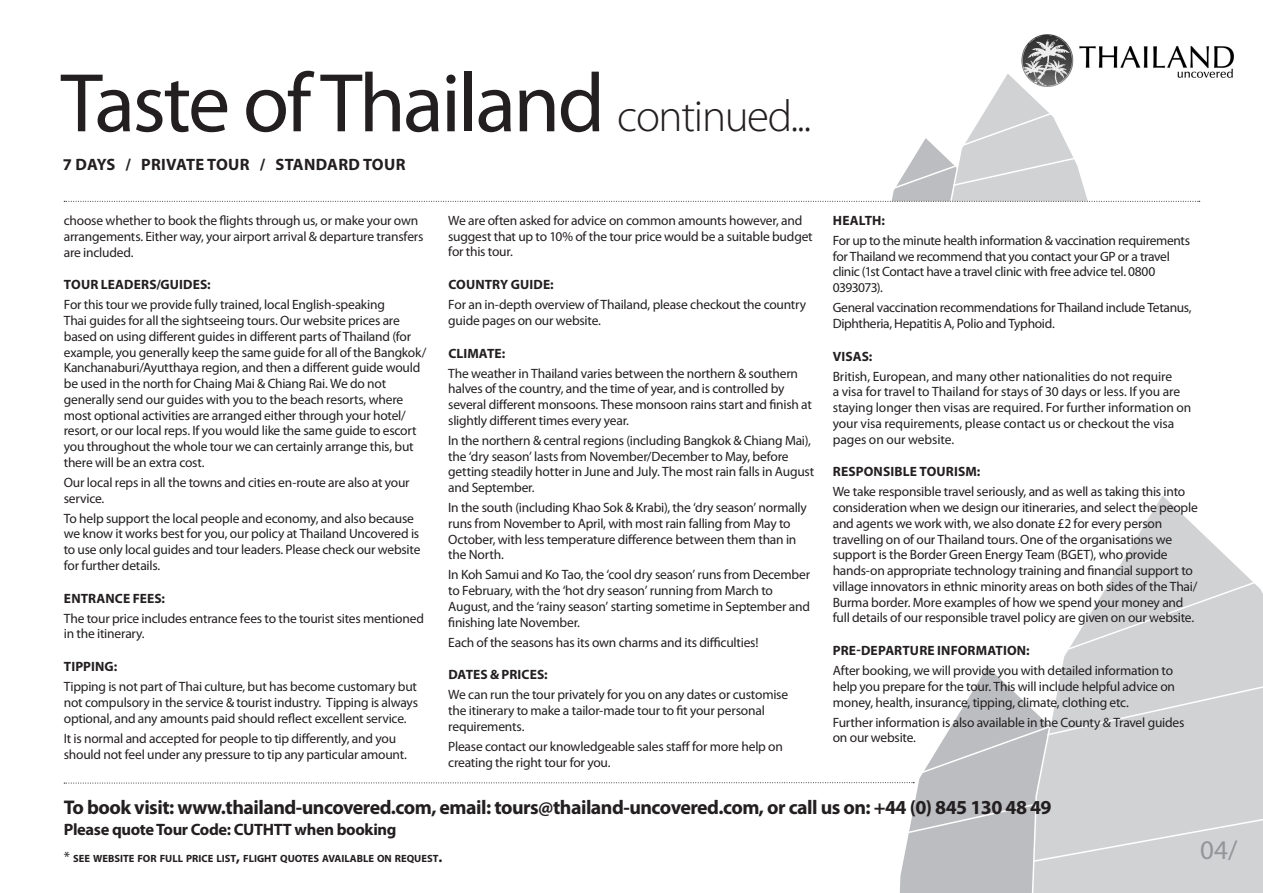
<style>
.page{position:relative;width:1263px;height:893px;background:#fff}
.page>*{position:absolute;margin:0;border:0;box-sizing:border-box;transform-origin:0 0}
.t1{font:84px "Myriad Pro";letter-spacing:-.03em;color:#231f20}
.t2{font:27px "Myriad Pro";color:#939598}
.t3{font:700 19.8px "Myriad Pro";letter-spacing:-.025em;color:#231f20}
.t4{font:700 16.5px "Myriad Pro";letter-spacing:-.02em;color:#231f20}
.t5{font:700 16.5px "Myriad Pro";letter-spacing:.02em;color:#231f20}
.t6{font:13.5px/15.8px "Myriad Pro";letter-spacing:-.015em;color:#231f20}
.t7{font:700 13.5px "Myriad Pro";letter-spacing:.01em;color:#231f20}
.t8{font:700 10.5px "Myriad Pro";color:#231f20}
.s1{font-weight:300;font-size:45px}
.s2{font-weight:400;font-size:15px}
.s3{font-size:15px}
</style>
<div class="page">
<img style="left:1022px;top:35px;width:211px;height:43px">
<svg style="left:900px;top:667px;width:128px;height:211px"></svg>
<div style="left:899px;top:878px;width:129px;height:15px;background:#bcbdc0"></div>
<svg style="left:1028px;top:496px;width:235px;height:397px"></svg>
<svg style="left:1066px;top:581px;width:190px;height:70px;background:#d7d8da"></svg>
<svg style="left:919px;top:674px;width:344px;height:101px"></svg>
<svg style="left:905px;top:790px;width:358px;height:73px;background:#cbccce"></svg>
<svg style="left:64px;top:782px;width:850px;height:2px"></svg>
<svg style="left:64px;top:70px;width:1136px;height:132px"></svg>
<h1 class="t1" style="left:61px;top:51px;width:752px">Taste of Thailand <span class="s1">continued...</span></h1>
<p class="t5" style="left:63px;top:154px;width:344px">7 DAYS / PRIVATE TOUR / STANDARD TOUR</p>
<p class="t6" style="left:64px;top:212px;width:361px">choose whether to book the flights through us, or make your own arrangements. Either way, your airport arrival &amp; departure transfers are included.</p>
<p class="t7" style="left:64px;top:276px;width:148px">TOUR LEADERS/GUIDES:</p>
<p class="t6" style="left:64px;top:297px;width:364px">For this tour we provide fully trained, local English-speaking<br>Thai guides for all the sightseeing tours. Our website prices are based on using different guides in different parts of Thailand (for example, you generally keep the same guide for all of the Bangkok/ Kanchanaburi/Ayutthaya region, and then a different guide would be used in the north for Chaing Mai &amp; Chiang Rai. We do not generally send our guides with you to the beach resorts, where most optional activities are arranged either through your hotel/ resort, or our local reps. If you would like the same guide to escort you throughout the whole tour we can certainly arrange this, but there will be an extra cost.</p>
<p class="t6" style="left:64px;top:474px;width:347px">Our local reps in all the towns and cities en-route are also at your service.</p>
<p class="t6" style="left:64px;top:510px;width:358px">To help support the local people and economy, and also because we know it works best for you, our policy at Thailand Uncovered is to use only local guides and tour leaders. Please check our website for further details.</p>
<p class="t7" style="left:64px;top:589px;width:103px">ENTRANCE FEES:</p>
<p class="t6" style="left:64px;top:610px;width:362px">The tour price includes entrance fees to the tourist sites mentioned in the itinerary.</p>
<p class="t7" style="left:64px;top:658px;width:55px">TIPPING:</p>
<p class="t6" style="left:64px;top:679px;width:356px;text-align:justify">Tipping is not part of Thai culture, but has become customary but not compulsory in the service &amp; tourist industry. Tipping is always optional, and any amounts paid should reflect excellent service.</p>
<p class="t6" style="left:64px;top:730px;width:345px">It is normal and accepted for people to tip differently, and you should not feel under any pressure to tip any particular amount.</p>
<p class="t6" style="left:448px;top:212px;width:366px">We are often asked for advice on common amounts however, and suggest that up to 10% of the tour price would be a suitable budget for this tour.</p>
<p class="t7" style="left:448px;top:276px;width:107px">COUNTRY GUIDE:</p>
<p class="t6" style="left:448px;top:296px;width:359px">For an in-depth overview of Thailand, please checkout the country guide pages on our website.</p>
<p class="t7" style="left:448px;top:344px;width:58px">CLIMATE:</p>
<p class="t6" style="left:448px;top:365px;width:365px">The weather in Thailand varies between the northern &amp; southern halves of the country, and the time of year, and is controlled by several different monsoons. These monsoon rains start and finish at slightly different times every year.</p>
<p class="t6" style="left:448px;top:432px;width:367px">In the northern &amp; central regions (including Bangkok &amp; Chiang Mai), the ‘dry season’ lasts from November/December to May, before getting steadily hotter in June and July. The most rain falls in August and September.</p>
<p class="t6" style="left:448px;top:500px;width:360px">In the south (including Khao Sok &amp; Krabi), the ‘dry season’ normally runs from November to April, with most rain falling from May to October, with less temperature difference between them than in the North.</p>
<p class="t6" style="left:448px;top:567px;width:363px">In Koh Samui and Ko Tao, the ‘cool dry season’ runs from December to February, with the ‘hot dry season’ running from March to August, and the ‘rainy season’ starting sometime in September and finishing late November.</p>
<p class="t6" style="left:448px;top:634px;width:312px">Each of the seasons has its own charms and its difficulties!</p>
<p class="t7" style="left:448px;top:666px;width:101px">DATES &amp; PRICES:</p>
<p class="t6" style="left:448px;top:687px;width:341px">We can run the tour privately for you on any dates or customise the itinerary to make a tailor-made tour to fit your personal requirements.</p>
<p class="t6" style="left:448px;top:738px;width:336px">Please contact our knowledgeable sales staff for more help on creating the right tour for you.</p>
<p class="t7" style="left:833px;top:211px;width:54px">HEALTH:</p>
<p class="t6" style="left:833px;top:232px;width:359px">For up to the minute health information &amp; vaccination requirements for Thailand we recommend that you contact your GP or a travel clinic (1st Contact have a travel clinic with free advice tel. 0800<br>0393073).</p>
<p class="t6" style="left:833px;top:299px;width:360px">General vaccination recommendations for Thailand include Tetanus,<br>Diphtheria, Hepatitis A, Polio and Typhoid.</p>
<p class="t7" style="left:833px;top:347px;width:41px">VISAS:</p>
<p class="t6" style="left:833px;top:368px;width:360px">British, European, and many other nationalities do not require<br>a visa for travel to Thailand for stays of 30 days or less. If you are staying longer then visas are required. For further information on your visa requirements, please contact us or checkout the visa pages on our website.</p>
<p class="t7" style="left:833px;top:463px;width:149px">RESPONSIBLE TOURISM:</p>
<p class="t6" style="left:833px;top:484px;width:367px">We take responsible travel seriously, and as well as taking this into consideration when we design our itineraries, and select the people and agents we work with, we also donate £2 for every person travelling on of our Thailand tours. One of the organisations we support is the Border Green Energy Team (BGET), who provide hands-on appropriate technology training and financial support to village innovators in ethnic minority areas on both sides of the Thai/ Burma border. More examples of how we spend your money and full details of our responsible travel policy are given on our website.</p>
<p class="t7" style="left:833px;top:642px;width:198px">PRE-DEPARTURE INFORMATION:</p>
<p class="t6" style="left:833px;top:663px;width:344px">After booking, we will provide you with detailed information to help you prepare for the tour. This will include helpful advice on money, health, insurance, tipping, climate, clothing etc.</p>
<p class="t6" style="left:833px;top:714px;width:353px">Further information is also available in the County &amp; Travel guides on our website.</p>
<h3 class="t3" style="left:64px;top:795px;width:989px">To book visit: www.thailand-uncovered.com, email: tours@thailand-uncovered.com, or call us on: +44 (0) 845 130 48 49</h3>
<p class="t4" style="left:64px;top:819px;width:334px">Please quote Tour Code: CUTHTT when booking</p>
<p class="t8" style="left:64px;top:852px;width:380px"><span class="s2">*</span> SEE WEBSITE FOR FULL PRICE LIST<span class="s3">,</span> FLIGHT QUOTES AVAILABLE ON REQUEST<span class="s3">.</span></p>
<h2 class="t2" style="left:1200px;top:834px;width:38px">04/</h2>
</div>
